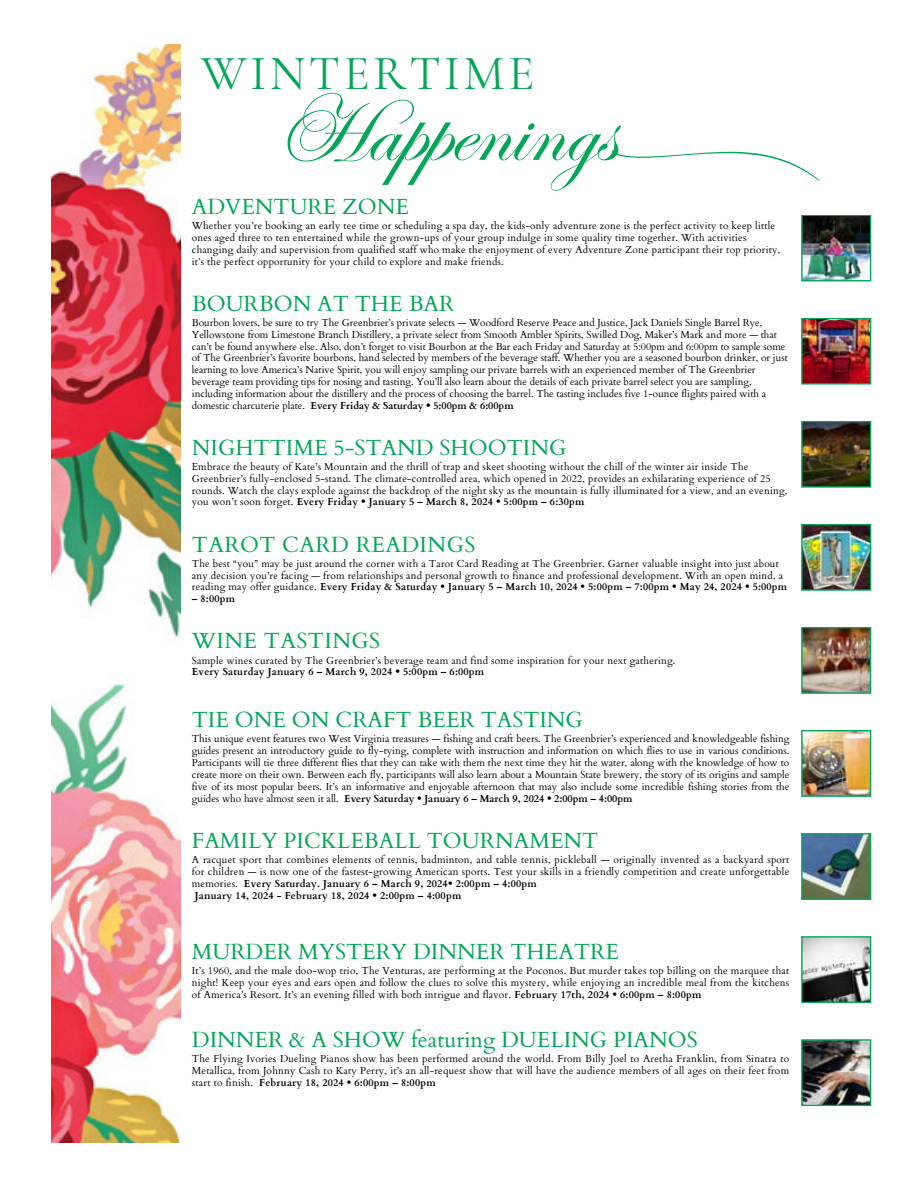
<style>
.page{position:relative;width:918px;height:1188px;background:#fff}
.page>*{position:absolute;margin:0;border:0;box-sizing:border-box;transform-origin:0 0}
.t1{font:95.85px "ITC Edwardian Script Com";color:#04a658}
.t2{font:49.2px "Cormorant Garamond";letter-spacing:.065em;color:#04a658}
.t3{font:21.9px "Cardo";color:#04a658}
.t4{font:21.9px "Cardo";letter-spacing:.02em;color:#04a658}
.t5{font:10.2px/11.9px "Cardo";letter-spacing:.02em;color:#000;text-align:justify}
.t6{font:700 10.2px "Cardo";letter-spacing:.02em;color:#000}
.t7{font:10.05px/11.9px "Cardo";letter-spacing:.02em;color:#000}
.t8{font:10.05px/11.9px "Cardo";color:#000}
.t9{font:700 10.05px "Cardo";color:#000}
.s1{font-weight:700}
</style>
<div class="page">
<svg style="left:51px;top:433px;width:1px;height:25px"></svg>
<img style="left:52px;top:45px;width:129px;height:1098px">
<svg style="left:612px;top:150px;width:207px;height:31px"></svg>
<img style="left:801px;top:627px;width:70px;height:67px">
<img style="left:801px;top:730px;width:70px;height:67px">
<img style="left:801px;top:1039px;width:70px;height:67px">
<img style="left:801px;top:833px;width:70px;height:67px">
<svg style="left:801px;top:936px;width:70px;height:67px"></svg>
<img style="left:801px;top:524px;width:70px;height:67px">
<img style="left:801px;top:421px;width:70px;height:67px">
<img style="left:801px;top:318px;width:70px;height:67px">
<img style="left:801px;top:215px;width:70px;height:66px">
<p class="t2" style="left:201px;top:44px;width:335px">WINTERTIME</p>
<p class="t1" style="left:276px;top:77px;width:341px">Happenings</p>
<p class="t3" style="left:192px;top:192px;width:219px">ADVENTURE ZONE</p>
<p class="t7" style="left:192px;top:220px;width:590px">Whether you’re booking an early tee time or scheduling a spa day, the kids-only adventure zone is the perfect activity to keep little ones aged three to ten entertained while the grown-ups of your group indulge in some quality time together. With activities changing daily and supervision from qualified staff who make the enjoyment of every Adventure Zone participant their top priority, it’s the perfect opportunity for your child to explore and make friends.</p>
<p class="t3" style="left:192px;top:289px;width:264px">BOURBON AT THE BAR</p>
<p class="t8" style="left:192px;top:317px;width:598px">Bourbon lovers, be sure to try The Greenbrier’s private selects — Woodford Reserve Peace and Justice, Jack Daniels Single Barrel Rye, Yellowstone from Limestone Branch Distillery, a private select from Smooth Ambler Spirits, Swilled Dog, Maker’s Mark and more — that can’t be found anywhere else. Also, don’t forget to visit Bourbon at the Bar each Friday and Saturday at 5:00pm and 6:00pm to sample some of The Greenbrier’s favorite bourbons, hand selected by members of the beverage staff. Whether you are a seasoned bourbon drinker, or just learning to love America’s Native Spirit, you will enjoy sampling our private barrels with an experienced member of The Greenbrier beverage team providing tips for nosing and tasting. You’ll also learn about the details of each private barrel select you are sampling, including information about the distillery and the process of choosing the barrel. The tasting includes five 1-ounce flights paired with a domestic charcuterie plate. <span class="s1">Every Friday &amp; Saturday • 5:00pm &amp; 6:00pm</span></p>
<p class="t3" style="left:192px;top:433px;width:376px">NIGHTTIME 5-STAND SHOOTING</p>
<p class="t7" style="left:192px;top:461px;width:597px">Embrace the beauty of Kate’s Mountain and the thrill of trap and skeet shooting without the chill of the winter air inside The Greenbrier’s fully-enclosed 5-stand. The climate-controlled area, which opened in 2022, provides an exhilarating experience of 25 rounds. Watch the clays explode against the backdrop of the night sky as the mountain is fully illuminated for a view, and an evening, you won’t soon forget. <span class="s1">Every Friday • January 5 – March 8, 2024 • 5:00pm – 6:30pm</span></p>
<p class="t4" style="left:192px;top:530px;width:285px">TAROT CARD READINGS</p>
<p class="t7" style="left:192px;top:558px;width:597px">The best “you” may be just around the corner with a Tarot Card Reading at The Greenbrier. Garner valuable insight into just about any decision you’re facing — from relationships and personal growth to finance and professional development. With an open mind, a reading may offer guidance. <span class="s1">Every Friday &amp; Saturday • January 5 – March 10, 2024 • 5:00pm – 7:00pm • May 24, 2024 • 5:00pm</span></p>
<p class="t9" style="left:192px;top:592px;width:45px">– 8:00pm</p>
<p class="t4" style="left:192px;top:627px;width:190px">WINE TASTINGS</p>
<p class="t5" style="left:192px;top:655px;width:485px">Sample wines curated by The Greenbrier’s beverage team and find some inspiration for your next gathering.</p>
<p class="t6" style="left:192px;top:665px;width:294px">Every Saturday January 6 – March 9, 2024 • 5:00pm – 6:00pm</p>
<p class="t3" style="left:192px;top:705px;width:393px">TIE ONE ON CRAFT BEER TASTING</p>
<h2 class="t5" style="left:192px;top:733px;width:599px">This unique event features two West Virginia treasures — fishing and craft beers. The Greenbrier’s experienced and knowledgeable fishing guides present an introductory guide to fly-tying, complete with instruction and information on which flies to use in various conditions.<br>Participants will tie three different flies that they can take with them the next time they hit the water, along with the knowledge of how to create more on their own. Between each fly, participants will also learn about a Mountain State brewery, the story of its origins and sample five of its most popular beers. It’s an informative and enjoyable afternoon that may also include some incredible fishing stories from the guides who have almost seen it all. <span class="s1">Every Saturday • January 6 – March 9, 2024 • 2:00pm – 4:00pm</span></h2>
<h1 class="t3" style="left:192px;top:826px;width:408px">FAMILY PICKLEBALL TOURNAMENT</h1>
<p class="t5" style="left:192px;top:854px;width:599px">A racquet sport that combines elements of tennis, badminton, and table tennis, pickleball — originally invented as a backyard sport for children — is now one of the fastest-growing American sports. Test your skills in a friendly competition and create unforgettable memories. <span class="s1">Every Saturday. January 6 – March 9, 2024• 2:00pm – 4:00pm</span></p>
<p class="t6" style="left:195px;top:889px;width:268px">January 14, 2024 - February 18, 2024 • 2:00pm – 4:00pm</p>
<p class="t3" style="left:192px;top:937px;width:429px">MURDER MYSTERY DINNER THEATRE</p>
<p class="t5" style="left:192px;top:965px;width:599px">It’s 1960, and the male doo-wop trio, The Venturas, are performing at the Poconos. But murder takes top billing on the marquee that night! Keep your eyes and ears open and follow the clues to solve this mystery, while enjoying an incredible meal from the kitchens of America’s Resort. It’s an evening filled with both intrigue and flavor. <span class="s1">February 17th, 2024 • 6:00pm – 8:00pm</span></p>
<p class="t3" style="left:192px;top:1025px;width:508px">DINNER &amp; A SHOW featuring DUELING PIANOS</p>
<p class="t5" style="left:192px;top:1053px;width:599px">The Flying Ivories Dueling Pianos show has been performed around the world. From Billy Joel to Aretha Franklin, from Sinatra to Metallica, from Johnny Cash to Katy Perry, it’s an all-request show that will have the audience members of all ages on their feet from start to finish. <span class="s1">February 18, 2024 • 6:00pm – 8:00pm</span></p>
</div>
